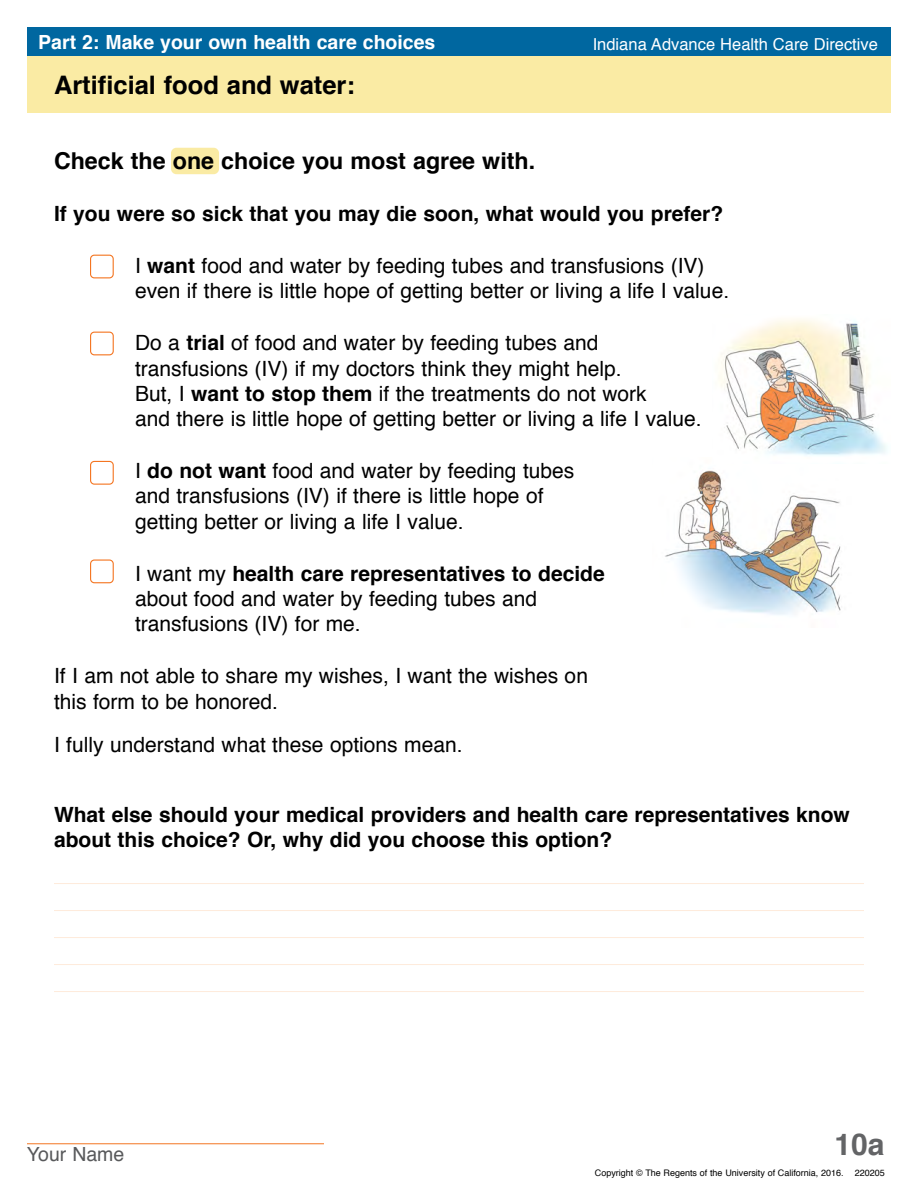
<style>
.page{position:relative;width:918px;height:1188px;background:#fff}
.page>*{position:absolute;margin:0;border:0;box-sizing:border-box;transform-origin:0 0}
.t1{font:700 30px "Helvetica";color:#636466}
.t2{font:700 25.5px "Helvetica";color:#000}
.Title_2{font:700 23.25px "Helvetica";color:#000}
.Paragraph_4{font:21px/25.2px "Helvetica";color:#000}
.Title_3{font:700 21px/25.2px "Helvetica";color:#000}
.Paragraph_1{font:21px "Helvetica";color:#000}
.t3{font:700 19.5px "Helvetica";color:#fff}
.t4{font:19.5px "Helvetica";color:#58595b}
.t5{font:16.5px "Helvetica";color:#fff}
.t6{font:9px "Helvetica";color:#000}
.s1{font-weight:700}
</style>
<div class="page">
<img style="left:665px;top:470px;width:176px;height:145px">
<img style="left:719px;top:318px;width:168px;height:138px">
<div style="left:27px;top:27px;width:864px;height:42px;background:#0067a0"></div>
<div style="left:27px;top:56px;width:864px;height:56px;background:#faeba4"></div>
<hr style="left:27px;top:1143px;width:297px;height:1px;background:#f47521">
<div style="left:171px;top:148px;width:48px;height:26px;background:#faeba4;border-radius:5px"></div>
<hr style="left:54px;top:883px;width:810px;height:1px;background:#feebdb">
<hr style="left:54px;top:910px;width:810px;height:1px;background:#feebdb">
<hr style="left:54px;top:937px;width:810px;height:1px;background:#feebdb">
<hr style="left:54px;top:964px;width:810px;height:1px;background:#feebdb">
<hr style="left:54px;top:991px;width:810px;height:1px;background:#feebdb">
<div style="left:90px;top:255px;width:24px;height:23px;border:1px solid #f47521;border-radius:4px"></div>
<div style="left:90px;top:461px;width:24px;height:24px;border:1px solid #f47521;border-radius:4px"></div>
<div style="left:90px;top:560px;width:24px;height:23px;border:1px solid #f47521;border-radius:4px"></div>
<div style="left:90px;top:332px;width:24px;height:23px;border:1px solid #f47521;border-radius:4px"></div>
<p class="t3" style="left:38px;top:27px;width:399px">Part 2: Make your own health care choices</p>
<p class="t5" style="left:593px;top:31px;width:287px">Indiana Advance Health Care Directive</p>
<p class="t2" style="left:54px;top:64px;width:303px">Artificial food and water:</p>
<p class="Title_2" style="left:54px;top:142px;width:483px">Check the one choice you most agree with.</p>
<p class="Title_3" style="left:54px;top:201px;width:671px">If you were so sick that you may die soon, what would you prefer?</p>
<p class="Paragraph_4" style="left:135px;top:254px;width:571px">I <span class="s1">want</span> food and water by feeding tubes and transfusions (IV)</p>
<p class="Paragraph_4" style="left:135px;top:279px;width:596px">even if there is little hope of getting better or living a life I value.</p>
<p class="Paragraph_4" style="left:135px;top:331px;width:568px">Do a <span class="s1">trial</span> of food and water by feeding tubes and transfusions (IV) if my doctors think they might help.<br>But, I <span class="s1">want to stop them</span> if the treatments do not work<br>and there is little hope of getting better or living a life I value.</p>
<p class="Paragraph_4" style="left:135px;top:459px;width:441px">I <span class="s1">do not want</span> food and water by feeding tubes</p>
<p class="Paragraph_4" style="left:135px;top:484px;width:410px">and transfusions (IV) if there is little hope of</p>
<p class="Paragraph_4" style="left:135px;top:509px;width:330px">getting better or living a life I value.</p>
<p class="Paragraph_4" style="left:135px;top:561px;width:471px">I want my <span class="s1">health care representatives to decide </span>about food and water by feeding tubes and transfusions (IV) for me.</p>
<p class="Paragraph_1" style="left:54px;top:660px;width:536px">If I am not able to share my wishes, I want the wishes on</p>
<p class="Paragraph_1" style="left:54px;top:685px;width:226px">this form to be honored.</p>
<p class="Paragraph_1" style="left:54px;top:728px;width:410px">I fully understand what these options mean.</p>
<p class="Title_3" style="left:54px;top:802px;width:797px">What else should your medical providers and health care representatives know about this choice? Or, why did you choose this option?</p>
<p class="t4" style="left:27px;top:1140px;width:99px">Your Name</p>
<h1 class="t1" style="left:835px;top:1120px;width:52px">10a</h1>
<p class="t6" style="left:595px;top:1166px;width:291px">Copyright © The Regents of the University of California, 2016. 220205</p>
</div>
